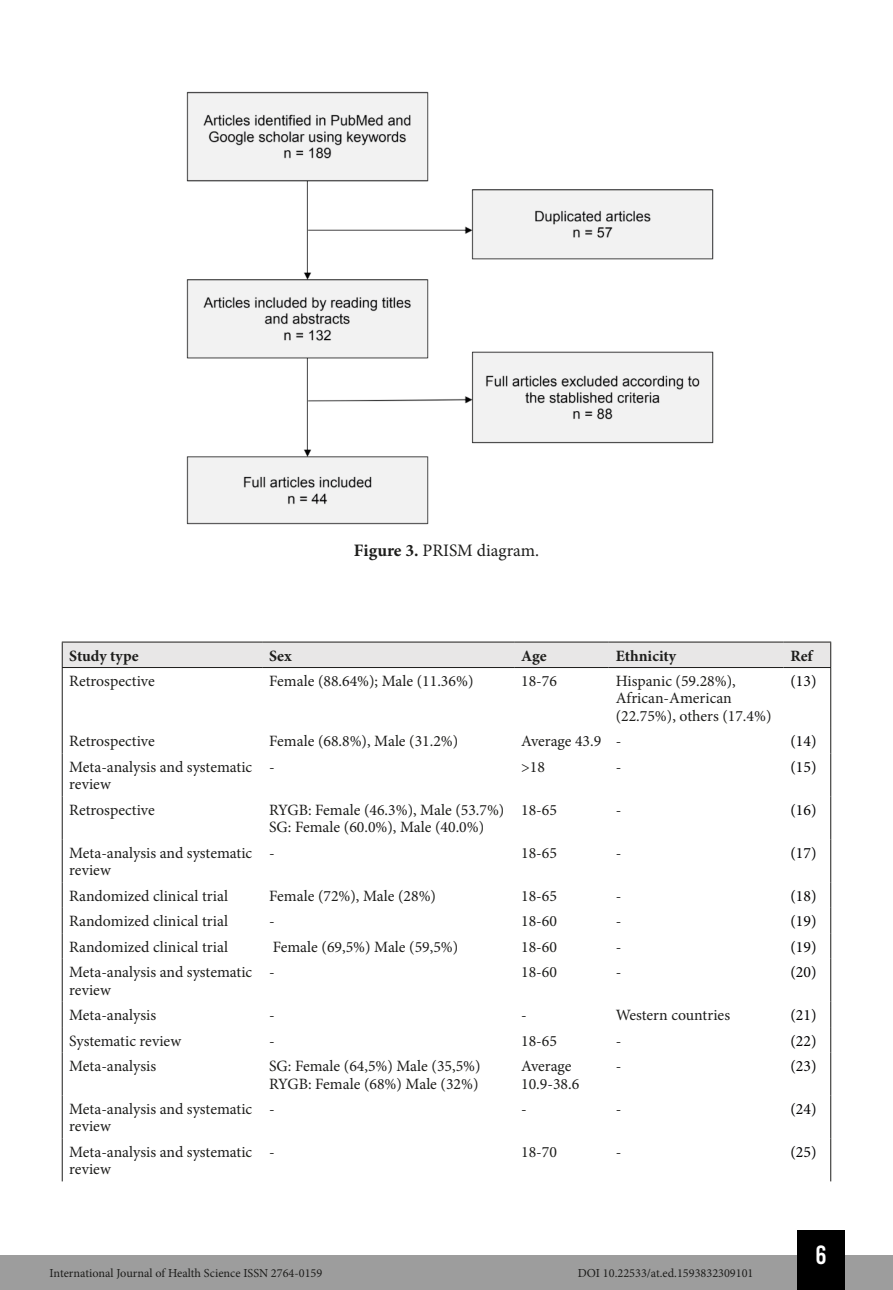
<style>
.page{position:relative;width:893px;height:1290px;background:#fff}
.page>*{position:absolute;margin:0;border:0;box-sizing:border-box;transform-origin:0 0}
.t1{font:26.25px "Bebas Kai";color:#fff}
.t2{font:17.5px "Minion Pro";color:#1d1d1b}
.t3{font:15.75px/17.5px "Minion Pro";color:#1d1d1b}
.t4{font:15.75px "Minion Pro";color:#020203}
.t5{font:700 15.75px "Minion Pro";color:#1d1d1b}
.t6{font:12.25px "Minion Pro";color:#1d1d1b}
.s1{font-weight:700}
</style>
<div class="page">
<div style="left:0;top:1255px;width:893px;height:35px;background:#9d9d9d"></div>
<div style="left:797px;top:1230px;width:48px;height:60px;background:#000"></div>
<img style="left:186px;top:91px;width:527px;height:434px">
<hr style="left:62px;top:668px;width:1px;height:60px;background:#1d1d1b">
<hr style="left:830px;top:668px;width:1px;height:60px;background:#1d1d1b">
<svg style="left:62px;top:728px;width:1px;height:25px"></svg>
<svg style="left:830px;top:728px;width:1px;height:25px"></svg>
<hr style="left:62px;top:753px;width:1px;height:43px;background:#1d1d1b">
<hr style="left:830px;top:753px;width:1px;height:43px;background:#1d1d1b">
<hr style="left:62px;top:796px;width:1px;height:43px;background:#1d1d1b">
<hr style="left:830px;top:796px;width:1px;height:43px;background:#1d1d1b">
<hr style="left:62px;top:839px;width:1px;height:43px;background:#1d1d1b">
<hr style="left:830px;top:839px;width:1px;height:43px;background:#1d1d1b">
<svg style="left:62px;top:882px;width:1px;height:77px"></svg>
<svg style="left:830px;top:882px;width:1px;height:77px"></svg>
<hr style="left:62px;top:959px;width:1px;height:42px;background:#1d1d1b">
<hr style="left:830px;top:959px;width:1px;height:42px;background:#1d1d1b">
<svg style="left:62px;top:1001px;width:1px;height:51px"></svg>
<svg style="left:830px;top:1001px;width:1px;height:51px"></svg>
<hr style="left:62px;top:1052px;width:1px;height:43px;background:#1d1d1b">
<hr style="left:830px;top:1052px;width:1px;height:43px;background:#1d1d1b">
<hr style="left:62px;top:1095px;width:1px;height:43px;background:#1d1d1b">
<hr style="left:830px;top:1095px;width:1px;height:43px;background:#1d1d1b">
<hr style="left:62px;top:1138px;width:1px;height:43px;background:#1d1d1b">
<hr style="left:830px;top:1138px;width:1px;height:43px;background:#1d1d1b">
<div style="left:62px;top:642px;width:769px;height:25px;background:#e8e7e7"></div>
<hr style="left:62px;top:667px;width:200px;height:1px;background:#1d1d1b">
<hr style="left:262px;top:667px;width:252px;height:1px;background:#1d1d1b">
<hr style="left:514px;top:667px;width:95px;height:1px;background:#1d1d1b">
<hr style="left:609px;top:667px;width:174px;height:1px;background:#1d1d1b">
<hr style="left:783px;top:667px;width:48px;height:1px;background:#1d1d1b">
<p class="t2" style="left:354px;top:538px;width:187px"><span class="s1">Figure 3.</span> PRISM diagram.</p>
<p class="t5" style="left:69px;top:644px;width:71px">Study type</p>
<p class="t5" style="left:269px;top:644px;width:24px">Sex</p>
<p class="t5" style="left:521px;top:644px;width:27px">Age</p>
<p class="t5" style="left:616px;top:644px;width:62px">Ethnicity</p>
<p class="t5" style="left:790px;top:644px;width:24px">Ref</p>
<p class="t3" style="left:69px;top:672px;width:87px">Retrospective</p>
<p class="t3" style="left:269px;top:672px;width:206px">Female (88.64%); Male (11.36%)</p>
<p class="t3" style="left:521px;top:672px;width:37px">18-76</p>
<p class="t3" style="left:616px;top:672px;width:157px">Hispanic (59.28%),<br>African-American (22.75%), others (17.4%)</p>
<p class="t4" style="left:790px;top:670px;width:28px">(13)</p>
<p class="t3" style="left:69px;top:733px;width:87px">Retrospective</p>
<p class="t3" style="left:269px;top:733px;width:191px">Female (68.8%), Male (31.2%)</p>
<p class="t3" style="left:521px;top:733px;width:102px">Average 43.9 -</p>
<p class="t4" style="left:790px;top:731px;width:28px">(14)</p>
<p class="t3" style="left:69px;top:758px;width:185px">Meta-analysis and systematic review</p>
<p class="t3" style="left:269px;top:758px;width:7px">-</p>
<p class="t3" style="left:521px;top:758px;width:25px">&gt;18</p>
<p class="t3" style="left:616px;top:758px;width:7px">-</p>
<p class="t4" style="left:790px;top:756px;width:28px">(15)</p>
<p class="t3" style="left:69px;top:801px;width:87px">Retrospective</p>
<p class="t3" style="left:269px;top:801px;width:237px">RYGB: Female (46.3%), Male (53.7%)<br>SG: Female (60.0%), Male (40.0%)</p>
<p class="t3" style="left:521px;top:801px;width:37px">18-65</p>
<p class="t3" style="left:616px;top:801px;width:7px">-</p>
<p class="t4" style="left:790px;top:799px;width:28px">(16)</p>
<p class="t3" style="left:69px;top:844px;width:185px">Meta-analysis and systematic review</p>
<p class="t3" style="left:269px;top:844px;width:7px">-</p>
<p class="t3" style="left:521px;top:844px;width:37px">18-65</p>
<p class="t3" style="left:616px;top:844px;width:7px">-</p>
<p class="t4" style="left:790px;top:842px;width:28px">(17)</p>
<p class="t3" style="left:69px;top:887px;width:160px">Randomized clinical trial</p>
<p class="t3" style="left:269px;top:887px;width:168px">Female (72%), Male (28%)</p>
<p class="t3" style="left:521px;top:887px;width:37px">18-65</p>
<p class="t3" style="left:616px;top:887px;width:7px">-</p>
<p class="t4" style="left:790px;top:885px;width:28px">(18)</p>
<p class="t3" style="left:69px;top:912px;width:160px">Randomized clinical trial</p>
<p class="t3" style="left:269px;top:912px;width:7px">-</p>
<p class="t3" style="left:521px;top:912px;width:37px">18-60</p>
<p class="t3" style="left:616px;top:912px;width:7px">-</p>
<p class="t4" style="left:790px;top:910px;width:28px">(19)</p>
<p class="t3" style="left:69px;top:938px;width:160px">Randomized clinical trial</p>
<p class="t3" style="left:273px;top:938px;width:187px">Female (69,5%) Male (59,5%)</p>
<p class="t3" style="left:521px;top:938px;width:37px">18-60</p>
<p class="t3" style="left:616px;top:938px;width:7px">-</p>
<p class="t4" style="left:790px;top:936px;width:28px">(19)</p>
<p class="t3" style="left:69px;top:963px;width:185px">Meta-analysis and systematic review</p>
<p class="t3" style="left:269px;top:963px;width:7px">-</p>
<p class="t3" style="left:521px;top:963px;width:37px">18-60</p>
<p class="t3" style="left:616px;top:963px;width:7px">-</p>
<p class="t4" style="left:790px;top:961px;width:28px">(20)</p>
<p class="t3" style="left:69px;top:1006px;width:88px">Meta-analysis</p>
<p class="t3" style="left:269px;top:1006px;width:7px">-</p>
<p class="t3" style="left:521px;top:1006px;width:7px">-</p>
<p class="t3" style="left:616px;top:1006px;width:116px">Western countries</p>
<p class="t4" style="left:790px;top:1004px;width:28px">(21)</p>
<p class="t3" style="left:69px;top:1032px;width:113px">Systematic review</p>
<p class="t3" style="left:269px;top:1032px;width:7px">-</p>
<p class="t3" style="left:521px;top:1032px;width:37px">18-65</p>
<p class="t3" style="left:616px;top:1032px;width:7px">-</p>
<p class="t4" style="left:790px;top:1030px;width:28px">(22)</p>
<p class="t3" style="left:69px;top:1057px;width:88px">Meta-analysis</p>
<p class="t3" style="left:269px;top:1057px;width:213px">SG: Female (64,5%) Male (35,5%)<br>RYGB: Female (68%) Male (32%)</p>
<p class="t3" style="left:521px;top:1057px;width:60px">Average<br>10.9-38.6</p>
<p class="t3" style="left:616px;top:1057px;width:7px">-</p>
<p class="t4" style="left:790px;top:1055px;width:28px">(23)</p>
<p class="t3" style="left:69px;top:1100px;width:185px">Meta-analysis and systematic review</p>
<p class="t3" style="left:269px;top:1100px;width:7px">-</p>
<p class="t3" style="left:521px;top:1100px;width:7px">-</p>
<p class="t3" style="left:616px;top:1100px;width:7px">-</p>
<p class="t4" style="left:790px;top:1098px;width:28px">(24)</p>
<p class="t3" style="left:69px;top:1143px;width:185px">Meta-analysis and systematic review</p>
<p class="t3" style="left:269px;top:1143px;width:7px">-</p>
<p class="t3" style="left:521px;top:1143px;width:37px">18-70</p>
<p class="t3" style="left:616px;top:1143px;width:7px">-</p>
<p class="t4" style="left:790px;top:1141px;width:28px">(25)</p>
<p class="t6" style="left:50px;top:1265px;width:274px">International Journal of Health Science ISSN 2764-0159</p>
<p class="t6" style="left:578px;top:1265px;width:177px">DOI 10.22533/at.ed.1593832309101</p>
<h1 class="t1" style="left:815px;top:1241px;width:13px">6</h1>
</div>
